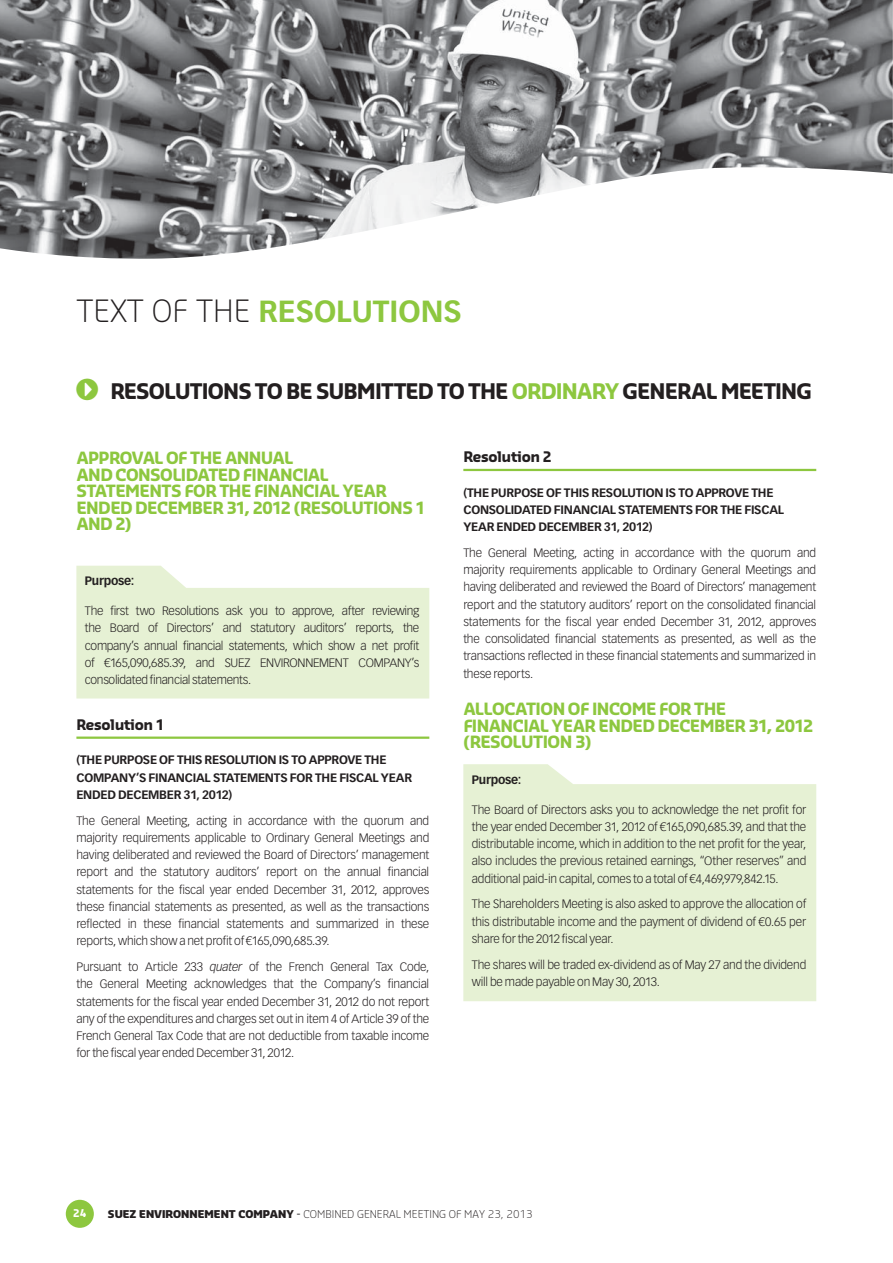
<style>
.page{position:relative;width:893px;height:1263px;background:#fff}
.page>*{position:absolute;margin:0;border:0;box-sizing:border-box;transform-origin:0 0}
.t1{font:700 30px "Vectora LT Std";color:#8dc73f}
.t2{font:700 21px "Sansa";letter-spacing:-.04em;color:#231f20}
.t3{font:700 16.5px/16.5px "Sansa";letter-spacing:-.035em;color:#8dc73f}
.t4{font:700 14.25px "Sansa";letter-spacing:-.02em;color:#231f20}
.t5{font:300 12px/17.2px "Vectora LT Std";letter-spacing:-.015em;color:#231f20;text-align:justify}
.t6{font:700 12px/17.2px "Vectora LT Std";letter-spacing:-.02em;color:#231f20}
.t7{font:300 10.5px "Sansa";color:#231f20}
.t8{font:700 10.5px "Sansa";color:#fff}
.s1{font-family:"Sansa";font-weight:300;color:#231f20}
.s2{color:#8dc73f}
.s3{font-style:italic}
.s4{font-weight:900}
.s5{font-weight:400}
</style>
<div class="page">
<div style="left:66px;top:1200px;width:28px;height:28px;background:#8dc73f;border-radius:50%"></div>
<hr style="left:76px;top:737px;width:353px;height:2px;background:#8dc73f">
<svg style="left:76px;top:566px;width:353px;height:133px;background:#e9f2d9"></svg>
<hr style="left:463px;top:469px;width:353px;height:2px;background:#8dc73f">
<div style="left:463px;top:764px;width:353px;height:237px;background:#e6f1d4"></div>
<img style="left:0;top:0;width:892px;height:259px">
<h1 class="t1" style="left:76px;top:299px;width:387px"><span class="s1">TEXT OF THE</span> RESOLUTIONS</h1>
<h2 class="t2" style="left:110px;top:383px;width:703px">RESOLUTIONS TO BE SUBMITTED TO THE <span class="s2">ORDINARY</span> GENERAL MEETING</h2>
<h3 class="t3" style="left:76px;top:451px;width:351px">APPROVAL OF THE ANNUAL<br>AND CONSOLIDATED FINANCIAL<br>STATEMENTS FOR THE FINANCIAL YEAR<br>ENDED DECEMBER 31, 2012 (RESOLUTIONS 1<br>AND 2)</h3>
<p class="t6" style="left:85px;top:573px;width:51px">Purpose:</p>
<p class="t5" style="left:85px;top:603px;width:336px">The first two Resolutions ask you to approve, after reviewing the Board of Directors’ and statutory auditors’ reports, the company’s annual financial statements, which show a net profit of €165,090,685.39, and SUEZ ENVIRONNEMENT COMPANY’s consolidated financial statements.</p>
<p class="t4" style="left:76px;top:720px;width:90px">Resolution 1</p>
<p class="t6" style="left:76px;top:752px;width:337px">(THE PURPOSE OF THIS RESOLUTION IS TO APPROVE THE<br>COMPANY’S FINANCIAL STATEMENTS FOR THE FISCAL YEAR<br>ENDED DECEMBER 31, 2012)</p>
<p class="t5" style="left:76px;top:812px;width:354px">The General Meeting, acting in accordance with the quorum and majority requirements applicable to Ordinary General Meetings and having deliberated and reviewed the Board of Directors’ management report and the statutory auditors’ report on the annual financial statements for the fiscal year ended December 31, 2012, approves these financial statements as presented, as well as the transactions reflected in these financial statements and summarized in these reports, which show a net profit of €165,090,685.39.</p>
<p class="t5" style="left:76px;top:959px;width:354px">Pursuant to Article 233 <span class="s3">quater</span> of the French General Tax Code, the General Meeting acknowledges that the Company’s financial statements for the fiscal year ended December 31, 2012 do not report any of the expenditures and charges set out in item 4 of Article 39 of the French General Tax Code that are not deductible from taxable income for the fiscal year ended December 31, 2012.</p>
<p class="t4" style="left:463px;top:452px;width:90px">Resolution 2</p>
<p class="t6" style="left:463px;top:485px;width:322px">(THE PURPOSE OF THIS RESOLUTION IS TO APPROVE THE<br>CONSOLIDATED FINANCIAL STATEMENTS FOR THE FISCAL<br>YEAR ENDED DECEMBER 31, 2012)</p>
<p class="t5" style="left:463px;top:545px;width:354px">The General Meeting, acting in accordance with the quorum and majority requirements applicable to Ordinary General Meetings and having deliberated and reviewed the Board of Directors’ management report and the statutory auditors’ report on the consolidated financial statements for the fiscal year ended December 31, 2012, approves the consolidated financial statements as presented, as well as the transactions reflected in these financial statements and summarized in these reports.</p>
<h3 class="t3" style="left:463px;top:703px;width:351px">ALLOCATION OF INCOME FOR THE<br>FINANCIAL YEAR ENDED DECEMBER 31, 2012 (RESOLUTION 3)</h3>
<p class="t6" style="left:472px;top:771px;width:51px">Purpose:</p>
<p class="t5" style="left:472px;top:801px;width:336px">The Board of Directors asks you to acknowledge the net profit for the year ended December 31, 2012 of €165,090,685.39, and that the distributable income, which in addition to the net profit for the year, also includes the previous retained earnings, “Other reserves” and additional paid-in capital, comes to a total of €4,469,979,842.15.</p>
<p class="t5" style="left:472px;top:896px;width:336px">The Shareholders Meeting is also asked to approve the allocation of this distributable income and the payment of dividend of €0.65 per share for the 2012 fiscal year.</p>
<p class="t5" style="left:472px;top:956px;width:336px">The shares will be traded ex-dividend as of May 27 and the dividend will be made payable on May 30, 2013.</p>
<p class="t8" style="left:73px;top:1210px;width:15px">24</p>
<p class="t7" style="left:108px;top:1210px;width:426px"><span class="s4">SUEZ ENVIRONNEMENT COMPANY</span> <span class="s5">-</span> COMBINED GENERAL MEETING OF MAY 23, 2013</p>
</div>
